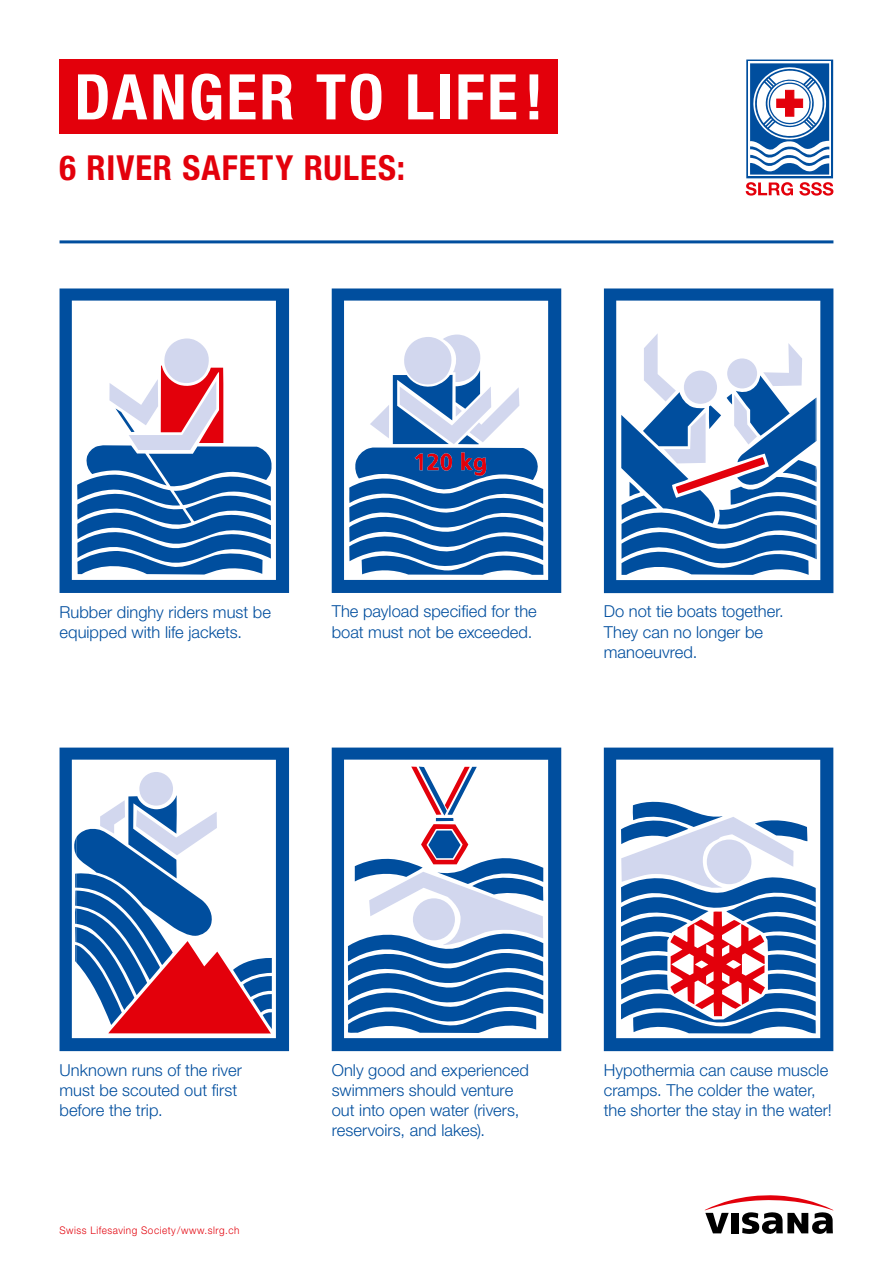
<style>
.page{position:relative;width:893px;height:1263px;background:#fff}
.page>*{position:absolute;margin:0;border:0;box-sizing:border-box;transform-origin:0 0}
.t1{font:700 condensed 63px "Helvetica Neue LT Std";letter-spacing:.04em;color:#fff}
.t2{font:700 condensed 34.5px "Helvetica Neue LT Std";letter-spacing:.03em;color:#e3000b}
.t3{font:300 16.5px/20.2px "Helvetica Neue LT Std";color:#004e9e}
.t4{font:300 10.5px "Helvetica Neue LT Std";letter-spacing:.05em;color:#e3000b;scale:.95 1}
</style>
<div class="page">
<svg style="left:60px;top:288px;width:229px;height:305px;fill:#004e9e"></svg>
<svg style="left:77px;top:338px;width:195px;height:236px"></svg>
<svg style="left:60px;top:747px;width:229px;height:304px;fill:#004e9e"></svg>
<hr style="left:108px;top:1033px;width:163px;height:1px;background:#e3000b">
<div style="left:139px;top:772px;width:34px;height:34px;background:#d2d7ee;border-radius:50%"></div>
<svg style="left:74px;top:795px;width:198px;height:238px"></svg>
<svg style="left:332px;top:288px;width:229px;height:305px"></svg>
<svg style="left:349px;top:335px;width:194px;height:240px"></svg>
<svg style="left:332px;top:747px;width:229px;height:304px"></svg>
<svg style="left:411px;top:766px;width:66px;height:49px"></svg>
<hr style="left:436px;top:818px;width:17px;height:3px;background:#004e9e">
<svg style="left:348px;top:824px;width:195px;height:209px"></svg>
<svg style="left:604px;top:288px;width:229px;height:305px;fill:#004e9e"></svg>
<svg style="left:621px;top:333px;width:196px;height:242px"></svg>
<svg style="left:604px;top:747px;width:229px;height:304px"></svg>
<svg style="left:621px;top:800px;width:195px;height:234px"></svg>
<div style="left:746px;top:60px;width:87px;height:118px;background:linear-gradient(to right,#004e9e,#004e9e)"></div>
<svg style="left:748px;top:62px;width:83px;height:114px"></svg>
<svg style="left:750px;top:63px;width:79px;height:112px"></svg>
<div style="left:784px;top:88px;width:12px;height:31px;border:3px solid #fff"></div>
<div style="left:774px;top:97px;width:31px;height:12px;border:3px solid #fff"></div>
<div style="left:785px;top:90px;width:9px;height:27px;background:#e3000b;border:1px solid #e3000b"></div>
<div style="left:776px;top:99px;width:27px;height:9px;background:#e3000b;border:1px solid #e3000b"></div>
<svg style="left:746px;top:182px;width:47px;height:14px"></svg>
<svg style="left:799px;top:182px;width:34px;height:14px"></svg>
<hr style="left:60px;top:240px;width:773px;height:3px;background:#004e9e">
<svg style="left:705px;top:1195px;width:128px;height:39px"></svg>
<div style="left:731px;top:1213px;width:7px;height:20px;background:#000"></div>
<div style="left:60px;top:60px;width:498px;height:74px;background:#e3000b"></div>
<h1 class="t1" style="left:74px;top:59px;width:470px">DANGER TO LIFE!</h1>
<h2 class="t2" style="left:60px;top:147px;width:347px">6 RIVER SAFETY RULES:</h2>
<p class="t3" style="left:60px;top:601px;width:213px">Rubber dinghy riders must be equipped with life jackets.</p>
<p class="t3" style="left:332px;top:601px;width:207px">The payload specified for the boat must not be exceeded.</p>
<p class="t3" style="left:604px;top:601px;width:182px">Do not tie boats together.<br>They can no longer be manoeuvred.</p>
<p class="t3" style="left:60px;top:1059px;width:184px">Unknown runs of the river must be scouted out first before the trip.</p>
<p class="t4" style="left:60px;top:1224px;width:191px">Swiss Lifesaving Society/www.slrg.ch</p>
<p class="t3" style="left:332px;top:1059px;width:199px">Only good and experienced swimmers should venture out into open water (rivers, reservoirs, and lakes).</p>
<p class="t3" style="left:604px;top:1059px;width:229px">Hypothermia can cause muscle cramps. The colder the water, the shorter the stay in the water!</p>
</div>
